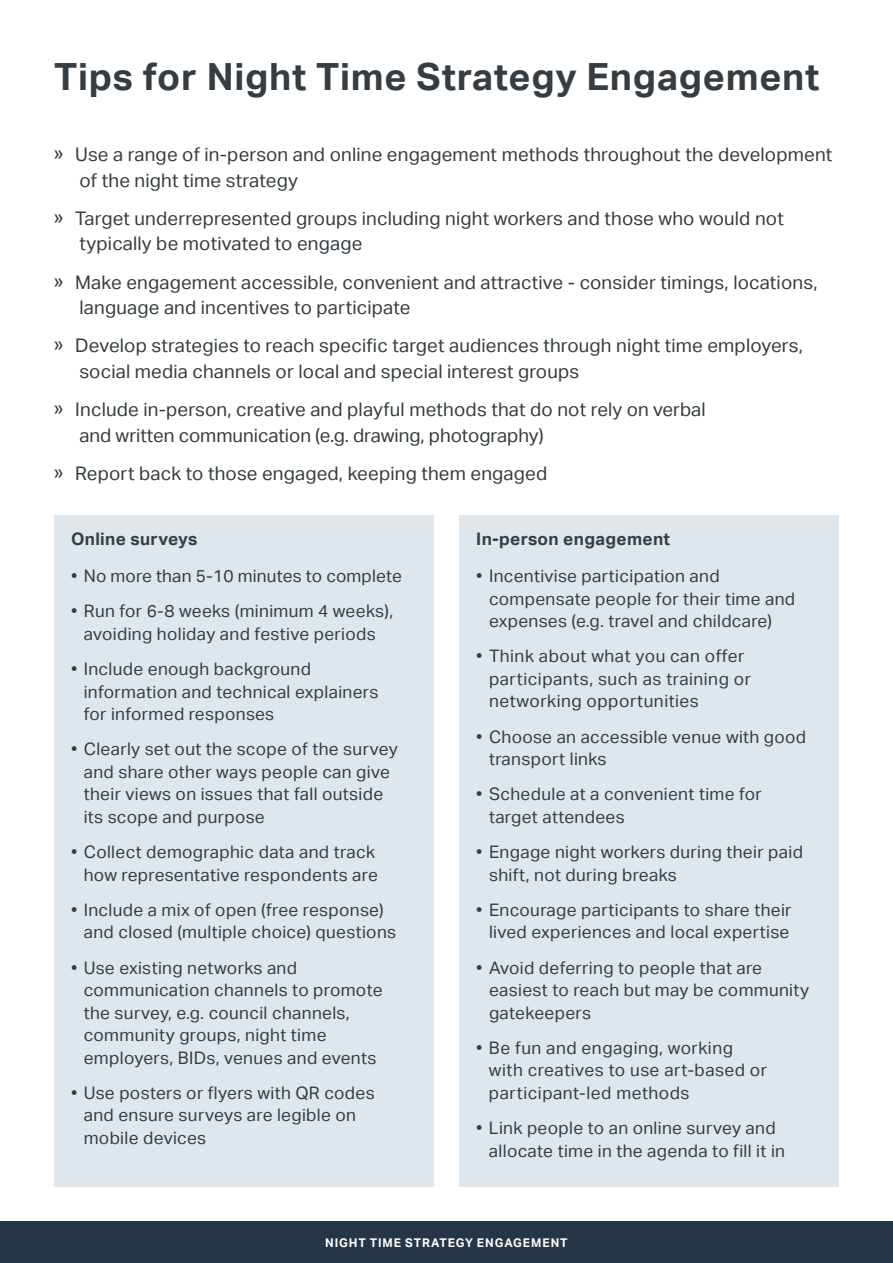
<style>
.page{position:relative;width:893px;height:1263px;background:#fff}
.page>*{position:absolute;margin:0;border:0;box-sizing:border-box;transform-origin:0 0}
.t1{font:700 37.5px "Aktiv Grotesk";letter-spacing:.02em;color:#353d42}
.t2{font:18.75px/25.5px "Aktiv Grotesk";letter-spacing:.01em;color:#353d42}
.t3{font:17.25px/22.5px "Aktiv Grotesk";letter-spacing:.02em;color:#353d42}
.t4{font:700 17.25px "Aktiv Grotesk";letter-spacing:.02em;color:#353d42}
.t5{font:700 12px "Aktiv Grotesk";letter-spacing:.075em;color:#fff}
</style>
<div class="page">
<div style="left:459px;top:515px;width:380px;height:671px;background:#dfe7ec"></div>
<div style="left:54px;top:515px;width:380px;height:671px;background:#dfe7ec"></div>
<div style="left:0;top:1221px;width:893px;height:42px;background:#253747"></div>
<h1 class="t1" style="left:54px;top:55px;width:767px">Tips for Night Time Strategy Engagement</h1>
<p class="t2" style="left:75px;top:142px;width:759px">Use a range of in-person and online engagement methods throughout the development of the night time strategy</p>
<p class="t2" style="left:75px;top:206px;width:710px">Target underrepresented groups including night workers and those who would not typically be motivated to engage</p>
<p class="t2" style="left:75px;top:269px;width:744px">Make engagement accessible, convenient and attractive - consider timings, locations, language and incentives to participate</p>
<p class="t2" style="left:75px;top:333px;width:729px">Develop strategies to reach specific target audiences through night time employers, social media channels or local and special interest groups</p>
<p class="t2" style="left:75px;top:397px;width:632px">Include in-person, creative and playful methods that do not rely on verbal and written communication (e.g. drawing, photography)</p>
<p class="t2" style="left:75px;top:461px;width:474px">Report back to those engaged, keeping them engaged</p>
<p class="t4" style="left:71px;top:529px;width:128px">Online surveys</p>
<p class="t3" style="left:71px;top:565px;width:332px">• No more than 5-10 minutes to complete</p>
<p class="t3" style="left:71px;top:600px;width:324px;text-align:center">• Run for 6-8 weeks (minimum 4 weeks), avoiding holiday and festive periods</p>
<p class="t3" style="left:84px;top:658px;width:296px;text-indent:-13px">• Include enough background information and technical explainers for informed responses</p>
<p class="t3" style="left:84px;top:738px;width:315px;text-indent:-13px">• Clearly set out the scope of the survey and share other ways people can give their views on issues that fall outside its scope and purpose</p>
<p class="t3" style="left:71px;top:841px;width:308px;text-align:right">• Collect demographic data and track how representative respondents are</p>
<p class="t3" style="left:84px;top:899px;width:314px;text-indent:-13px">• Include a mix of open (free response) and closed (multiple choice) questions</p>
<p class="t3" style="left:84px;top:956px;width:300px;text-indent:-13px">• Use existing networks and communication channels to promote the survey, e.g. council channels, community groups, night time employers, BIDs, venues and events</p>
<p class="t3" style="left:84px;top:1082px;width:292px;text-indent:-13px">• Use posters or flyers with QR codes and ensure surveys are legible on mobile devices</p>
<p class="t4" style="left:476px;top:529px;width:195px">In-person engagement</p>
<p class="t3" style="left:489px;top:565px;width:308px;text-indent:-13px">• Incentivise participation and compensate people for their time and expenses (e.g. travel and childcare)</p>
<p class="t3" style="left:489px;top:645px;width:263px;text-indent:-13px">• Think about what you can offer participants, such as training or networking opportunities</p>
<p class="t3" style="left:489px;top:725px;width:319px;text-indent:-13px">• Choose an accessible venue with good transport links</p>
<p class="t3" style="left:489px;top:783px;width:274px;text-indent:-13px">• Schedule at a convenient time for target attendees</p>
<p class="t3" style="left:489px;top:841px;width:315px;text-indent:-13px">• Engage night workers during their paid shift, not during breaks</p>
<p class="t3" style="left:476px;top:899px;width:317px;text-align:right">• Encourage participants to share their lived experiences and local expertise</p>
<p class="t3" style="left:489px;top:956px;width:322px;text-indent:-13px">• Avoid deferring to people that are easiest to reach but may be community gatekeepers</p>
<p class="t3" style="left:476px;top:1037px;width:258px">• Be fun and engaging, working</p>
<p class="t3" style="left:489px;top:1059px;width:280px">with creatives to use art-based or participant-led methods</p>
<p class="t3" style="left:489px;top:1117px;width:298px;text-indent:-13px">• Link people to an online survey and allocate time in the agenda to fill it in</p>
<p class="t5" style="left:325px;top:1235px;width:244px">NIGHT TIME STRATEGY ENGAGEMENT</p>
</div>
